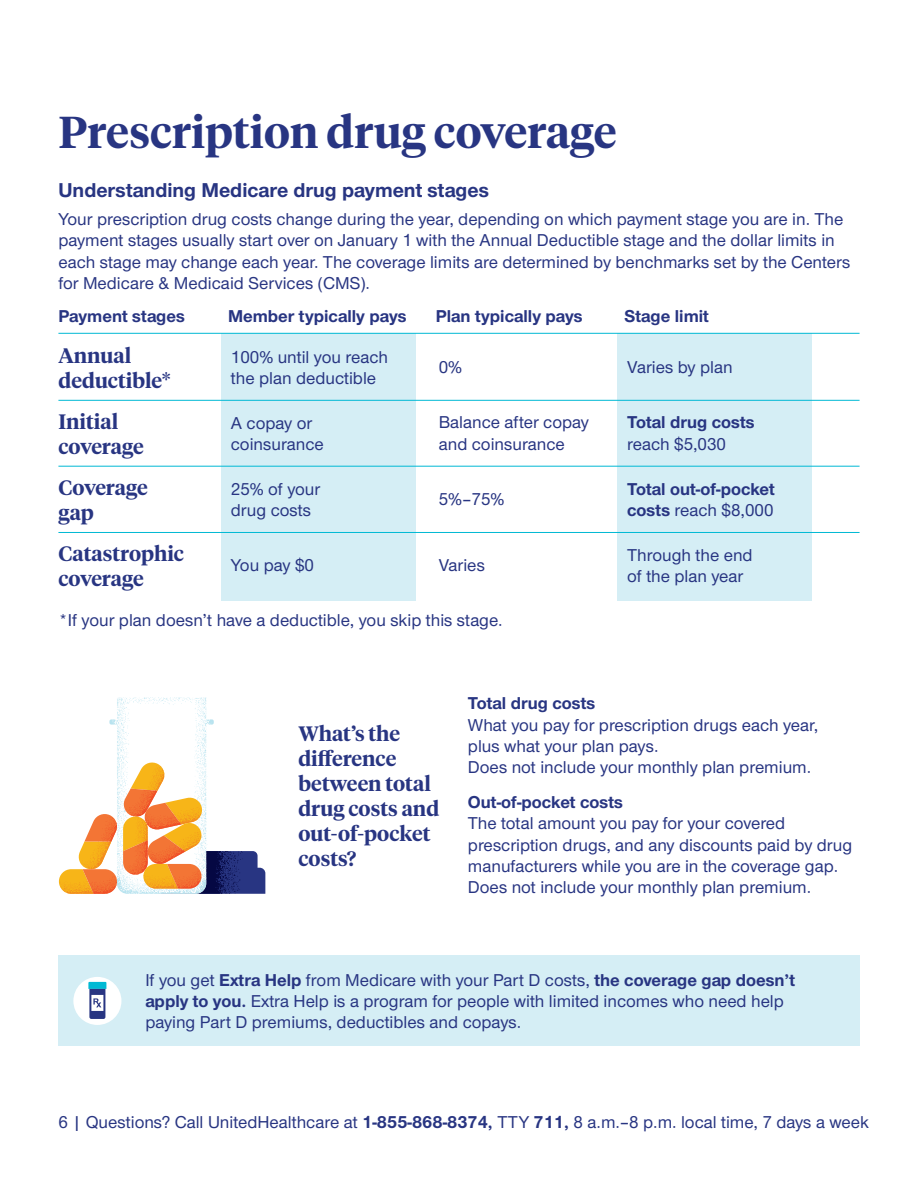
<style>
.page{position:relative;width:918px;height:1188px;background:#fff}
.page>*{position:absolute;margin:0;border:0;box-sizing:border-box;transform-origin:0 0}
.t1{font:600 44.55px "UHC Serif Headline";color:#283582}
.t2{font:600 20.7px/24.9px "UHC Serif Headline";color:#283582}
.t3{font:700 20.7px "UHC Sans";color:#283582}
.t4{font:500 17.85px/21.3px "UHC Sans";color:#283582}
.t5{font:700 17.85px/21.3px "UHC Sans";color:#283582}
.s1{font-weight:500}
.s2{font-weight:700}
</style>
<div class="page">
<div style="left:221px;top:333px;width:194px;height:267px;background:#d5eef5"></div>
<div style="left:617px;top:333px;width:194px;height:267px;background:#d5eef5"></div>
<hr style="left:58px;top:400px;width:802px;height:1px;background:#00b9d4">
<hr style="left:58px;top:466px;width:802px;height:1px;background:#00b9d4">
<hr style="left:58px;top:532px;width:802px;height:1px;background:#00b9d4">
<hr style="left:58px;top:333px;width:802px;height:1px;background:#00b9d4">
<svg style="left:59px;top:697px;width:206px;height:197px"></svg>
<div style="left:58px;top:956px;width:802px;height:90px;background:#d5eef5"></div>
<div style="left:73px;top:977px;width:48px;height:48px;background:#fff;border-radius:50%"></div>
<svg style="left:88px;top:982px;width:18px;height:37px"></svg>
<h1 class="t1" style="left:58px;top:102px;width:560px">Prescription drug coverage</h1>
<p class="t3" style="left:58px;top:176px;width:432px">Understanding Medicare drug payment stages</p>
<p class="t4" style="left:58px;top:207px;width:794px">Your prescription drug costs change during the year, depending on which payment stage you are in. The payment stages usually start over on January 1 with the Annual Deductible stage and the dollar limits in each stage may change each year. The coverage limits are determined by benchmarks set by the Centers for Medicare &amp; Medicaid Services (CMS).</p>
<p class="t5" style="left:58px;top:304px;width:128px">Payment stages</p>
<p class="t5" style="left:228px;top:304px;width:180px">Member typically pays</p>
<p class="t5" style="left:436px;top:304px;width:148px">Plan typically pays</p>
<p class="t5" style="left:624px;top:304px;width:86px">Stage limit</p>
<p class="t2" style="left:58px;top:342px;width:114px">Annual deductible*</p>
<p class="t2" style="left:58px;top:408px;width:87px">Initial coverage</p>
<p class="t2" style="left:58px;top:474px;width:91px">Coverage gap</p>
<p class="t2" style="left:58px;top:540px;width:127px">Catastrophic coverage</p>
<p class="t4" style="left:231px;top:345px;width:159px">100% until you reach the plan deductible</p>
<p class="t4" style="left:231px;top:411px;width:94px">A copay or coinsurance</p>
<p class="t4" style="left:231px;top:477px;width:91px">25% of your drug costs</p>
<p class="t4" style="left:231px;top:554px;width:85px">You pay $0</p>
<p class="t4" style="left:439px;top:356px;width:25px">0%</p>
<p class="t4" style="left:439px;top:411px;width:152px">Balance after copay and coinsurance</p>
<p class="t4" style="left:439px;top:488px;width:67px">5%–75%</p>
<p class="t4" style="left:439px;top:554px;width:48px">Varies</p>
<p class="t4" style="left:58px;top:608px;width:446px">*If your plan doesn’t have a deductible, you skip this stage.</p>
<p class="t4" style="left:627px;top:356px;width:107px">Varies by plan</p>
<p class="t5" style="left:627px;top:411px;width:129px">Total drug costs</p>
<p class="t4" style="left:627px;top:433px;width:100px">reach $5,030</p>
<p class="t5" style="left:627px;top:478px;width:149px">Total out-of-pocket costs <span class="s1">reach $8,000</span></p>
<p class="t4" style="left:627px;top:543px;width:127px">Through the end of the plan year</p>
<p class="t2" style="left:298px;top:720px;width:142px">What’s the difference between total drug costs and out‑of‑pocket costs?</p>
<p class="t5" style="left:468px;top:692px;width:129px">Total drug costs</p>
<p class="t4" style="left:468px;top:713px;width:352px">What you pay for prescription drugs each year, plus what your plan pays.<br>Does not include your monthly plan premium.</p>
<p class="t5" style="left:468px;top:791px;width:157px">Out-of-pocket costs</p>
<p class="t4" style="left:468px;top:812px;width:386px">The total amount you pay for your covered prescription drugs, and any discounts paid by drug manufacturers while you are in the coverage gap.<br>Does not include your monthly plan premium.</p>
<p class="t4" style="left:145px;top:968px;width:651px">If you get <span class="s2">Extra Help</span> from Medicare with your Part D costs, <span class="s2">the coverage gap doesn’t apply to you.</span> Extra Help is a program for people with limited incomes who need help paying Part D premiums, deductibles and copays.</p>
<p class="t4" style="left:58px;top:1111px;width:812px">6 | Questions? Call UnitedHealthcare at <span class="s2">1-855-868-8374,</span> TTY <span class="s2">711,</span> 8 a.m.–8 p.m. local time, 7 days a week</p>
</div>
